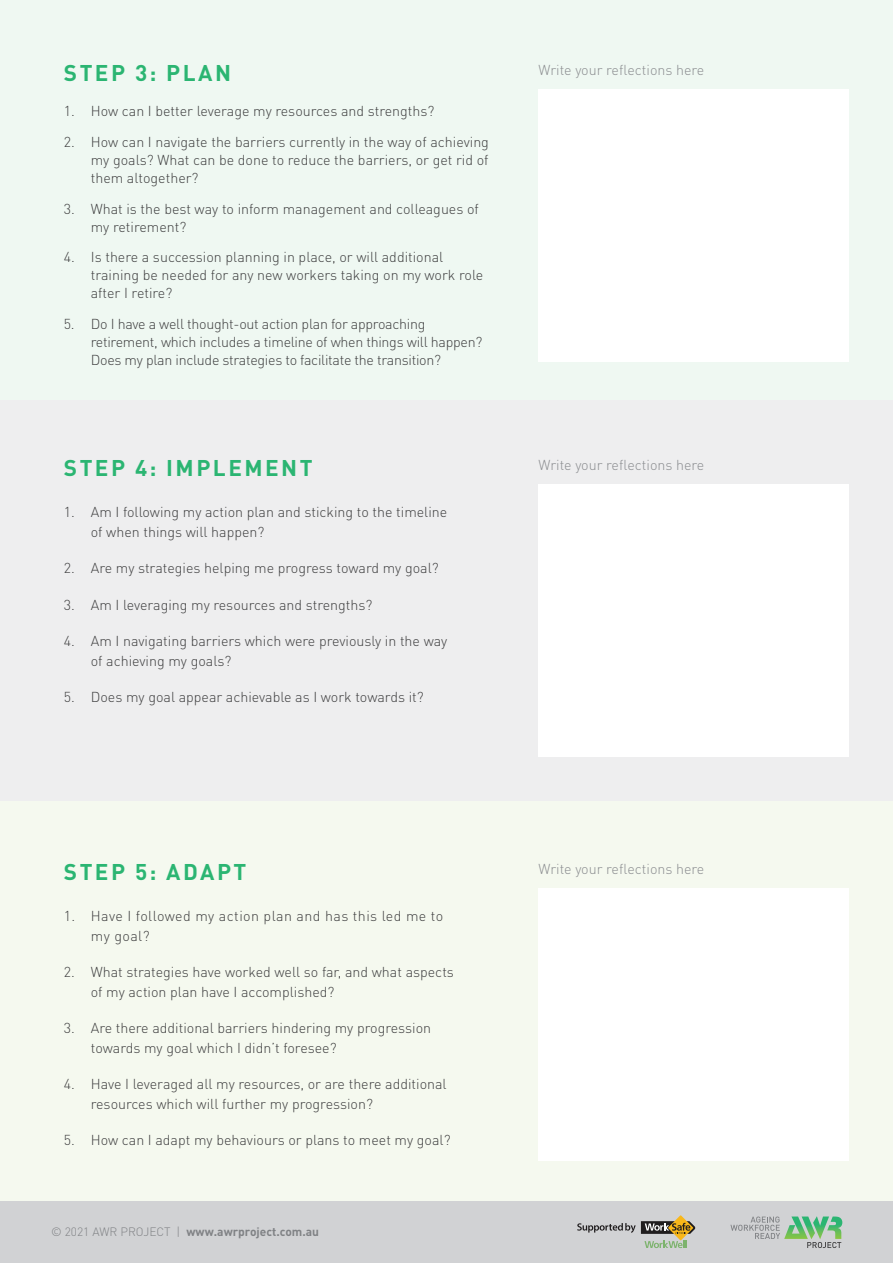
<style>
.page{position:relative;width:893px;height:1263px;background:#fff}
.page>*{position:absolute;margin:0;border:0;box-sizing:border-box;transform-origin:0 0}
.t1{font:700 22.5px "DINOT";letter-spacing:.11em;color:#2bb572}
.t2{font:300 14.25px/18px "DINOT";color:#3e3e3f}
.t3{font:300 14.25px/18px "DINOT";letter-spacing:-.02em;color:#3e3e3f}
.t4{font:300 14.25px "DINOT";color:#8b8d90}
.t5{font:300 14.25px/19.5px "DINOT";letter-spacing:.03em;color:#3e3e3f}
.t6{font:700 12px "DINOT";color:#808285}
.s1{font-weight:300}
</style>
<div class="page">
<div style="left:0;top:801px;width:893px;height:415px;background:#f5f9ef"></div>
<div style="left:0;top:1201px;width:893px;height:62px;background:#d1d2d4"></div>
<svg style="left:730px;top:1216px;width:112px;height:32px"></svg>
<svg style="left:668px;top:1215px;width:25px;height:25px"></svg>
<svg style="left:577px;top:1221px;width:118px;height:13px"></svg>
<svg style="left:644px;top:1240px;width:43px;height:8px"></svg>
<div style="left:0;top:0;width:893px;height:401px;background:#eff8f2"></div>
<div style="left:0;top:401px;width:893px;height:400px;background:#eeeeef"></div>
<div style="left:538px;top:89px;width:311px;height:272px;background:#fff"></div>
<div style="left:538px;top:485px;width:311px;height:272px;background:#fff"></div>
<div style="left:538px;top:889px;width:311px;height:272px;background:#fff"></div>
<h1 class="t1" style="left:64px;top:58px;width:151px">Step 3: PLAN</h1>
<p class="t2" style="left:64px;top:101px;width:372px">1. How can I better leverage my resources and strengths?</p>
<p class="t2" style="left:91px;top:132px;width:400px;text-align:justify;text-indent:-27px">2. How can I navigate the barriers currently in the way of achieving my goals? What can be done to reduce the barriers, or get rid of them altogether?</p>
<p class="t2" style="left:91px;top:199px;width:390px;text-indent:-27px">3. What is the best way to inform management and colleagues of my retirement?</p>
<p class="t2" style="left:91px;top:247px;width:394px;text-indent:-27px">4. Is there a succession planning in place, or will additional training be needed for any new workers taking on my work role after I retire?</p>
<p class="t3" style="left:91px;top:314px;width:393px;text-indent:-27px">5. Do I have a well thought-out action plan for approaching retirement, which includes a timeline of when things will happen?<br>Does my plan include strategies to facilitate the transition?</p>
<h1 class="t1" style="left:64px;top:453px;width:218px">Step 4: IMPLEMENT</h1>
<p class="t2" style="left:91px;top:502px;width:358px;line-height:19.5px;text-indent:-27px">1. Am I following my action plan and sticking to the timeline of when things will happen?</p>
<p class="t2" style="left:64px;top:558px;width:376px">2. Are my strategies helping me progress toward my goal?</p>
<p class="t2" style="left:64px;top:595px;width:310px">3. Am I leveraging my resources and strengths?</p>
<p class="t2" style="left:91px;top:631px;width:358px;line-height:19.5px;text-indent:-27px">4. Am I navigating barriers which were previously in the way of achieving my goals?</p>
<p class="t2" style="left:64px;top:687px;width:361px">5. Does my goal appear achievable as I work towards it?</p>
<p class="t4" style="left:538px;top:60px;width:168px">Write your reflections here</p>
<p class="t4" style="left:538px;top:455px;width:168px">Write your reflections here</p>
<h1 class="t1" style="left:64px;top:857px;width:183px">Step 5: ADAPT</h1>
<p class="t5" style="left:91px;top:906px;width:354px;text-indent:-27px">1. Have I followed my action plan and has this led me to my goal?</p>
<p class="t2" style="left:91px;top:962px;width:365px;line-height:19.5px;text-indent:-27px">2. What strategies have worked well so far, and what aspects of my action plan have I accomplished?</p>
<p class="t2" style="left:91px;top:1018px;width:342px;line-height:19.5px;text-indent:-27px">3. Are there additional barriers hindering my progression towards my goal which I didn’t foresee?</p>
<p class="t2" style="left:91px;top:1074px;width:357px;line-height:19.5px;text-indent:-27px">4. Have I leveraged all my resources, or are there additional resources which will further my progression?</p>
<p class="t2" style="left:64px;top:1130px;width:388px">5. How can I adapt my behaviours or plans to meet my goal?</p>
<p class="t6" style="left:51px;top:1223px;width:270px"><span class="s1">© 2021 AWR PROJECT |</span> www.awrproject.com.au</p>
<p class="t4" style="left:538px;top:859px;width:168px">Write your reflections here</p>
</div>
